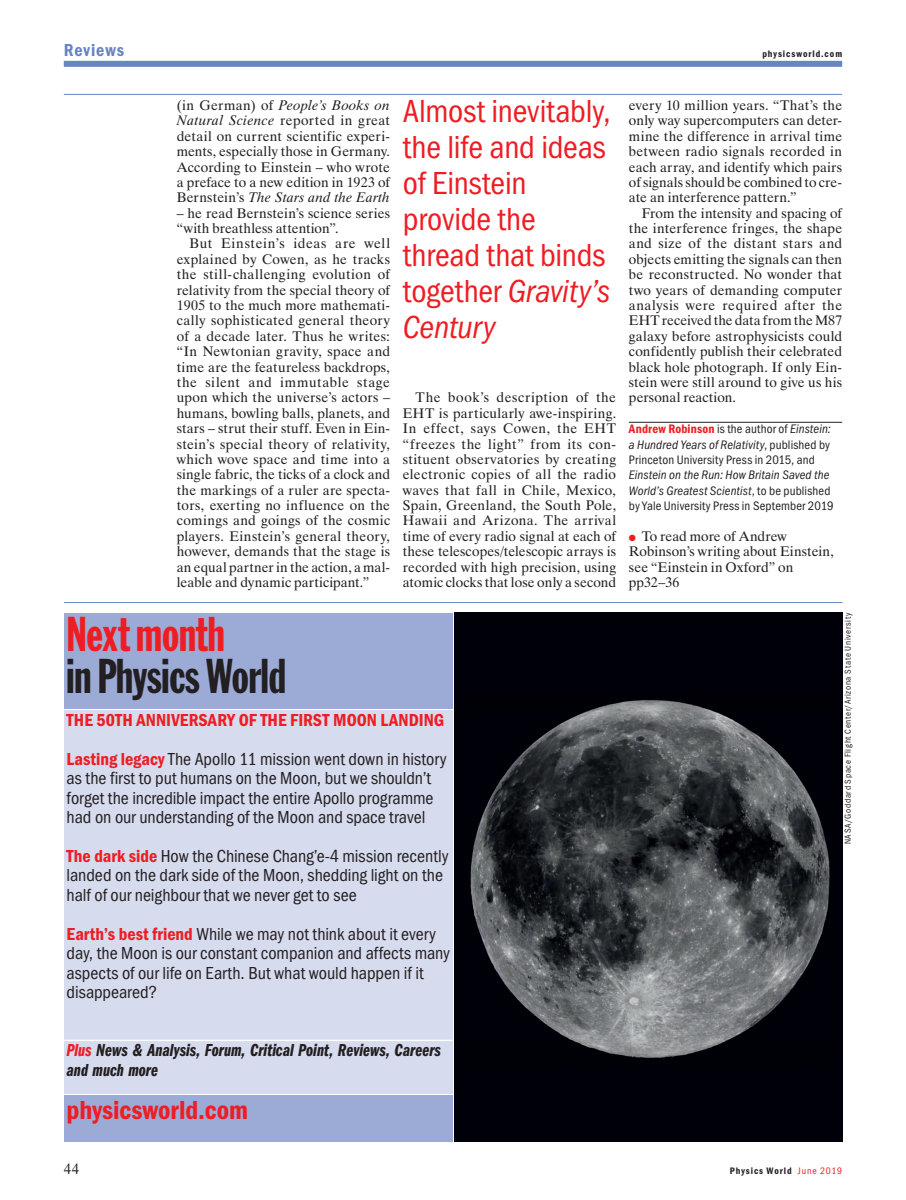
<style>
.page{position:relative;width:906px;height:1200px;background:#fff}
.page>*{position:absolute;margin:0;border:0;box-sizing:border-box;transform-origin:0 0}
.NextMonth{font:48px/42px "Franklin Gothic Extra Cond";letter-spacing:-.01em;color:#231f20}
.QuoteBig{font:33px/36px "Franklin Got Cd Io P";letter-spacing:-.005em;color:#ee1d23}
.physicsworld_com{font:600 27px "Franklin Got Cd Io P";color:#ee1d23}
.Headline{font:18px/19.5px "Franklin Got Cd Io P";letter-spacing:-.005em;color:#231f20}
.Plus{font:italic 600 18px/19.5px "Franklin Got Cd Io P";color:#231f20}
.Headline-2{font:600 18px "Franklin Got Cd Io P";letter-spacing:.005em;color:#ee1d23}
.t1{font:600 18px "Franklin Got Cd Io P";letter-spacing:.05em;color:#6984c3}
.t2{font:15px "Dutch 801 BT";color:#231f20}
.t3{font:13.8px/15.3px "Dutch 801 BT";letter-spacing:.005em;color:#231f20;text-align:justify}
.Biog{font:12.75px/15.3px "Franklin Got Cd Io P";letter-spacing:.01em;color:#231f20}
.t4{font:600 9.75px "Franklin Got Cd Io P";letter-spacing:.1em;color:#231f20}
.Credit{font:9px "Franklin Got Cd Io P";letter-spacing:.075em;color:#231f20}
.s1{font-style:italic}
.s2{color:#ee1d23}
.s3{font-weight:600;color:#ee1d23}
.s4{font-weight:400;color:#ee1d23}
</style>
<div class="page">
<div style="left:64px;top:61px;width:778px;height:6px;background:#6984c3"></div>
<hr style="left:64px;top:94px;width:778px;height:1px;background:#6984c3">
<hr style="left:629px;top:422px;width:213px;height:1px;background:#231f20">
<hr style="left:64px;top:602px;width:778px;height:1px;background:#6984c3">
<img style="left:454px;top:612px;width:388px;height:528px">
<div style="left:64px;top:612px;width:388px;height:96px;background:#9cabd6"></div>
<div style="left:64px;top:709px;width:388px;height:384px;background:#d6dbee"></div>
<div style="left:64px;top:1094px;width:388px;height:46px;background:#9cabd6"></div>
<hr style="left:64px;top:1039px;width:388px;height:1px;background:#fff">
<h3 class="t1" style="left:64px;top:40px;width:62px">Reviews</h3>
<p class="t4" style="left:762px;top:48px;width:81px">physicsworld.com</p>
<p class="t3" style="left:177px;top:97px;width:215px">(in German) of <span class="s1">People’s Books on Natural Science</span> reported in great detail on current scientific experi&shy;ments, especially those in Germany.<br>According to Einstein – who wrote a preface to a new edition in 1923 of Bernstein’s <span class="s1">The Stars and the Earth</span></p>
<p class="t3" style="left:177px;top:205px;width:215px">– he read Bernstein’s science series “with breathless attention”.</p>
<p class="t3" style="left:177px;top:236px;width:215px;text-indent:13px">But Einstein’s ideas are well explained by Cowen, as he tracks the still-challenging evolution of relativity from the special theory of 1905 to the much more mathemati&shy;cally sophisticated general theory of a decade later. Thus he writes: “In Newtonian gravity, space and time are the featureless backdrops, the silent and immutable stage upon which the universe’s actors – humans, bowling balls, planets, and stars – strut their stuff. Even in Ein&shy;stein’s special theory of relativity, which wove space and time into a single fabric, the ticks of a clock and the markings of a ruler are specta&shy;tors, exerting no influence on the comings and goings of the cosmic players. Einstein’s general theory, however, demands that the stage is an equal partner in the action, a mal&shy;leable and dynamic participant.”</p>
<p class="QuoteBig" style="left:403px;top:93px;width:209px">Almost inevitably, the life and ideas of Einstein provide the thread that binds together <span class="s1">Gravity’s<br>Century</span></p>
<p class="t3" style="left:403px;top:390px;width:215px;text-indent:13px">The book’s description of the EHT is particularly awe-inspiring.<br>In effect, says Cowen, the EHT “freezes the light” from its con&shy;stituent observatories by creating electronic copies of all the radio waves that fall in Chile, Mexico, Spain, Greenland, the South Pole, Hawaii and Arizona. The arrival time of every radio signal at each of these telescopes/telescopic arrays is recorded with high precision, using atomic clocks that lose only a second</p>
<p class="NextMonth" style="left:67px;top:612px;width:221px"><span class="s2">Next month<br></span>in Physics World</p>
<p class="Headline-2" style="left:67px;top:709px;width:379px">THE 50TH ANNIVERSARY OF THE FIRST MOON LANDING</p>
<p class="Headline" style="left:67px;top:749px;width:381px"><span class="s3">Lasting legacy</span> The Apollo 11 mission went down in history as the first to put humans on the Moon, but we shouldn’t forget the incredible impact the entire Apollo programme had on our understanding of the Moon and space travel</p>
<p class="Headline" style="left:67px;top:846px;width:383px"><span class="s3">The dark side</span> How the Chinese Chang’e-4 mission recently landed on the dark side of the Moon, shedding light on the half of our neighbour that we never get to see</p>
<p class="Headline" style="left:67px;top:923px;width:385px"><span class="s3">Earth’s best friend</span> While we may not think about it every day, the Moon is our constant companion and affects many aspects of our life on Earth. But what would happen if it disappeared?</p>
<p class="t3" style="left:629px;top:97px;width:215px">every 10 million years. “That’s the only way supercomputers can deter&shy;mine the difference in arrival time between radio signals recorded in each array, and identify which pairs of signals should be combined to cre&shy;ate an interference pattern.”</p>
<p class="t3" style="left:629px;top:205px;width:215px;text-indent:13px">From the intensity and spacing of the interference fringes, the shape and size of the distant stars and objects emitting the signals can then be reconstructed. No wonder that two years of demanding computer analysis were required after the EHT received the data from the M87 galaxy before astrophysicists could confidently publish their celebrated black hole photograph. If only Ein&shy;stein were still around to give us his personal reaction.</p>
<p class="Biog" style="left:629px;top:421px;width:206px"><span class="s3">Andrew Robinson</span> is the author of <span class="s1">Einstein: a Hundred Years of Relativity</span>, published by Princeton University Press in 2015, and <span class="s1">Einstein on the Run: How Britain Saved the World’s Greatest Scientist</span>, to be published by Yale University Press in September 2019</p>
<p class="t3" style="left:629px;top:528px;width:206px;text-align:left"><span class="s2">●</span> To read more of Andrew<br>Robinson’s writing about Einstein, see “Einstein in Oxford” on pp32–36</p>
<p class="Credit" style="left:842px;top:844px;width:233px;rotate:-90deg">NASA/Goddard Space Flight Center/Arizona State University</p>
<p class="Plus" style="left:67px;top:1040px;width:376px"><span class="s2">Plus</span> News &amp; Analysis, Forum, Critical Point, Reviews, Careers and much more</p>
<p class="physicsworld_com" style="left:67px;top:1093px;width:183px">physicsworld.com</p>
<p class="t2" style="left:64px;top:1159px;width:17px">44</p>
<p class="t4" style="left:729px;top:1165px;width:114px">Physics World <span class="s4">June 2019</span></p>
</div>
